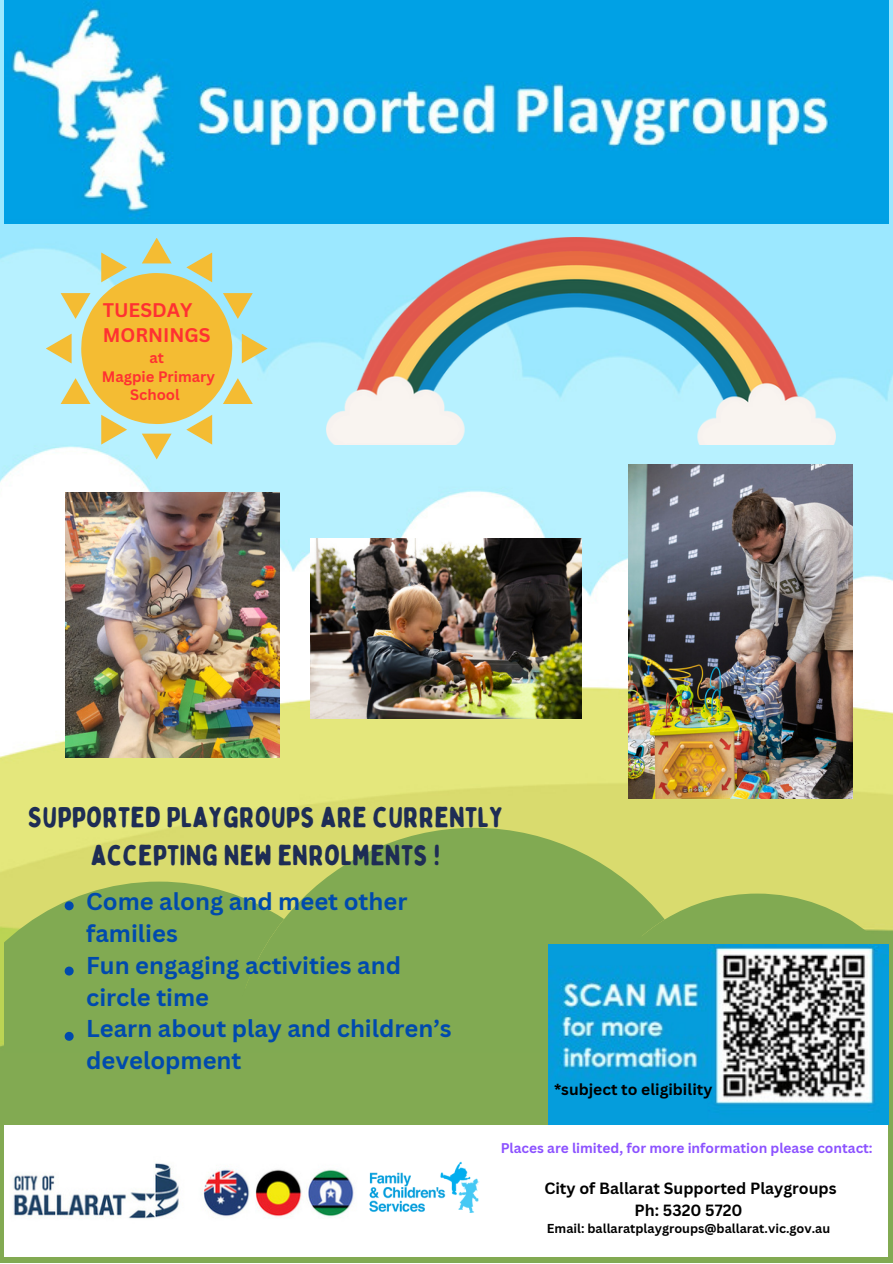
<style>
.page{position:relative;width:893px;height:1264px;background:#fff}
.page>*{position:absolute;margin:0;border:0;box-sizing:border-box;transform-origin:0 0}
.t1{font:28.8px/38.4px "Bobby Jones Soft";color:#1e2d55;text-align:center}
.t2{font:700 23.7px/31.7px "Canva Sans";color:#004aad}
.t3{font:700 19.2px/25px "Canva Sans";color:#ff3131}
.t4{font:700 15.75px/21.8px "Canva Sans";color:#000;text-align:center}
.t5{font:700 15.6px "Canva Sans";color:#000}
.t6{font:700 14.7px/18.3px "Canva Sans";color:#ff3131;text-align:center}
.t7{font:700 13.65px "Canva Sans";color:#8c52ff}
.t8{font:700 12.6px "Canva Sans";color:#000}
</style>
<div class="page">
<img style="left:0;top:0;width:892px;height:1262px">
<img style="left:327px;top:238px;width:508px;height:206px">
<svg style="left:0;top:881px;width:232px;height:171px;background:#89ae54"></svg>
<svg style="left:232px;top:827px;width:432px;height:225px;background:#90b257"></svg>
<svg style="left:581px;top:893px;width:311px;height:159px;background:#93b457"></svg>
<img style="left:66px;top:493px;width:213px;height:264px">
<img style="left:311px;top:538px;width:270px;height:180px">
<div style="left:0;top:1124px;width:892px;height:132px;background:#fff"></div>
<img style="left:4px;top:0;width:884px;height:224px">
<svg style="left:46px;top:238px;width:221px;height:221px;background:#ced6a0"></svg>
<img style="left:628px;top:464px;width:224px;height:334px">
<img style="left:548px;top:944px;width:340px;height:180px">
<img style="left:12px;top:1163px;width:342px;height:56px">
<img style="left:369px;top:1161px;width:110px;height:52px">
<svg style="left:65px;top:901px;width:9px;height:9px"></svg>
<svg style="left:65px;top:966px;width:9px;height:9px"></svg>
<svg style="left:65px;top:1031px;width:9px;height:9px"></svg>
<p class="t3" style="left:103px;top:297px;width:109px">TUESDAY<br>MORNINGS</p>
<p class="t6" style="left:149px;top:348px;width:16px">at</p>
<p class="t6" style="left:102px;top:367px;width:115px">Magpie Primary<br>School</p>
<p class="t1" style="left:28px;top:798px;width:477px">SUPPORTED PLAYGROUPS ARE CURRENTLY<br>ACCEPTING NEW ENROLMENTS !</p>
<p class="t2" style="left:86px;top:885px;width:323px">Come along and meet other families</p>
<p class="t2" style="left:86px;top:948px;width:316px">Fun engaging activities and circle time</p>
<p class="t2" style="left:86px;top:1012px;width:367px">Learn about play and children’s development</p>
<p class="t5" style="left:554px;top:1078px;width:160px">*subject to eligibility</p>
<p class="t7" style="left:500px;top:1137px;width:373px">Places are limited, for more information please contact:</p>
<p class="t4" style="left:544px;top:1177px;width:294px">City of Ballarat Supported Playgroups<br>Ph: 5320 5720</p>
<p class="t8" style="left:547px;top:1219px;width:285px">Email: ballaratplaygroups@ballarat.vic.gov.au</p>
</div>
